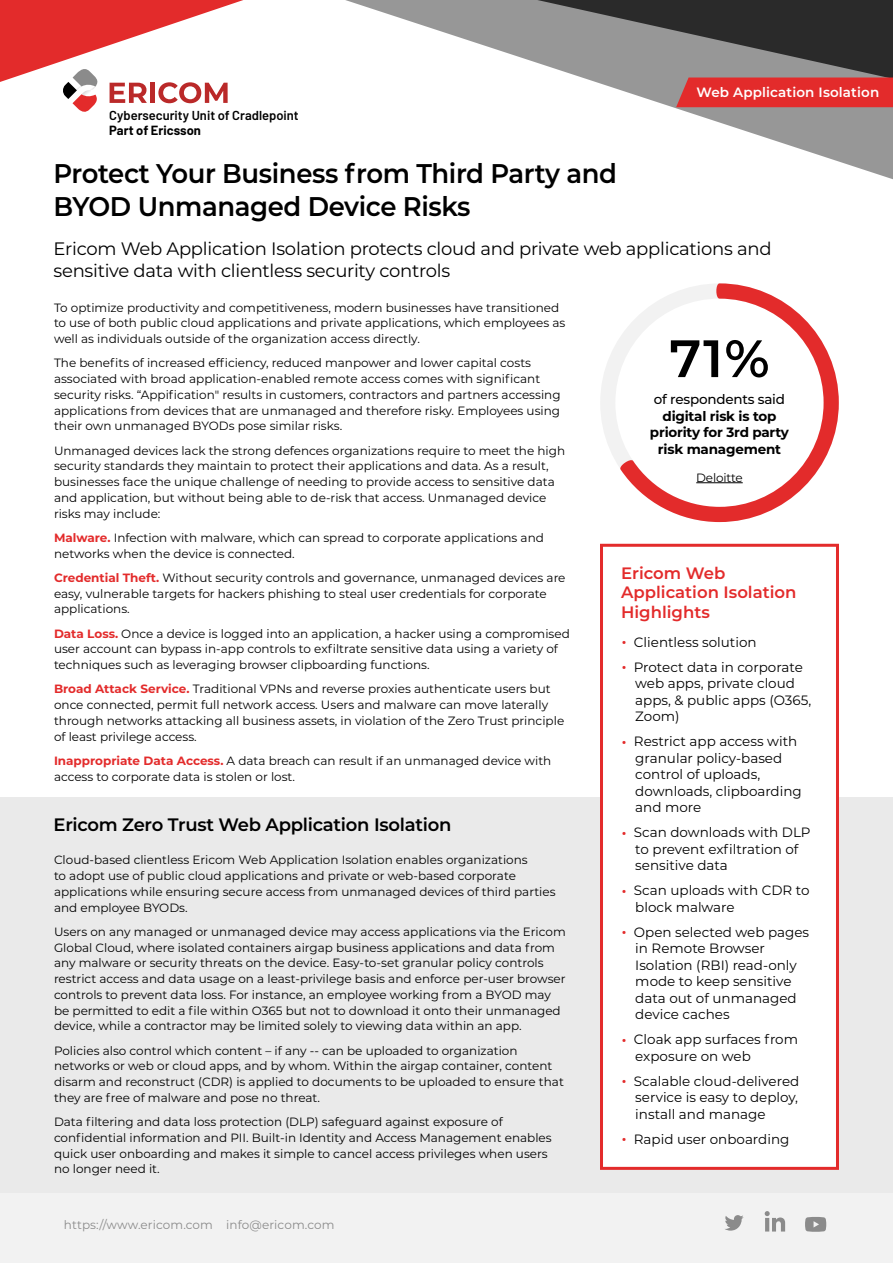
<style>
.page{position:relative;width:893px;height:1263px;background:#fff}
.page>*{position:absolute;margin:0;border:0;box-sizing:border-box;transform-origin:0 0}
.t1{font:600 52.5px "Montserrat";color:#000}
.t2{font:600 27px/32.4px "Montserrat";letter-spacing:-.015em;color:#000;scale:.96 1}
.t3{font:18px/21.6px "Montserrat";letter-spacing:-.015em;color:#000}
.t4{font:600 18px "Montserrat";letter-spacing:-.015em;color:#000}
.t5{font:600 16.5px/19.5px "Montserrat";color:#e32b2b}
.t6{font:13.5px/16.5px "Montserrat";color:#000}
.t7{font:700 13.5px/16.5px "Montserrat";letter-spacing:-.015em;color:#000;text-align:center}
.t8{font:600 13.5px "Montserrat";letter-spacing:.01em;color:#fff}
.t9{font:500 13.5px "Montserrat";letter-spacing:-.015em;color:#000}
.t10{font:600 12.9px "Barlow";color:#000}
.t11{font:700 12.9px "Barlow";color:#000}
.t12{font:12px/15.8px "Montserrat";color:#000}
.t13{font:12px "Montserrat";letter-spacing:.01em;color:#8b8b8b}
.s1{font-weight:700;color:#e32b2b}
.s2{font-size:20.25px;color:#e32b2b}
</style>
<div class="page">
<svg style="left:654px;top:101px;width:239px;height:79px"></svg>
<svg style="left:0;top:0;width:356px;height:104px"></svg>
<svg style="left:356px;top:0;width:537px;height:101px"></svg>
<svg style="left:58px;top:64px;width:46px;height:48px"></svg>
<svg style="left:110px;top:83px;width:37px;height:20px"></svg>
<div style="left:150px;top:83px;width:5px;height:20px;background:#ba2929"></div>
<svg style="left:158px;top:82px;width:70px;height:21px"></svg>
<div style="left:0;top:1193px;width:893px;height:70px;background:#f2f2f2"></div>
<svg style="left:725px;top:1215px;width:19px;height:15px"></svg>
<svg style="left:805px;top:1217px;width:21px;height:15px"></svg>
<svg style="left:765px;top:1211px;width:20px;height:20px"></svg>
<div style="left:0;top:797px;width:893px;height:396px;background:#eaeaea"></div>
<div style="left:600px;top:544px;width:239px;height:626px;background:#fff;border:3px solid #e32b2b"></div>
<svg style="left:600px;top:341px;width:18px;height:123px;fill:#f2f2f2"></svg>
<svg style="left:618px;top:283px;width:221px;height:239px"></svg>
<div style="left:676px;top:78px;width:217px;height:29px;background:#e32b2b"></div>
<p class="t10" style="left:109px;top:106px;width:191px">Cybersecurity Unit of Cradlepoint</p>
<p class="t11" style="left:109px;top:121px;width:93px">Part of Ericsson</p>
<p class="t8" style="left:696px;top:83px;width:184px">Web Application Isolation</p>
<h2 class="t2" style="left:54px;top:156px;width:589px">Protect Your Business from Third Party and<br>BYOD Unmanaged Device Risks</h2>
<h3 class="t3" style="left:54px;top:238px;width:719px">Ericom Web Application Isolation protects cloud and private web applications and sensitive data with clientless security controls</h3>
<p class="t12" style="left:54px;top:299px;width:513px">To optimize productivity and competitiveness, modern businesses have transitioned to use of both public cloud applications and private applications, which employees as well as individuals outside of the organization access directly.</p>
<p class="t12" style="left:54px;top:355px;width:508px">The benefits of increased efficiency, reduced manpower and lower capital costs associated with broad application-enabled remote access comes with significant security risks. “Appification" results in customers, contractors and partners accessing applications from devices that are unmanaged and therefore risky. Employees using their own unmanaged BYODs pose similar risks.</p>
<p class="t12" style="left:54px;top:442px;width:513px">Unmanaged devices lack the strong defences organizations require to meet the high security standards they maintain to protect their applications and data. As a result, businesses face the unique challenge of needing to provide access to sensitive data and application, but without being able to de-risk that access. Unmanaged device risks may include:</p>
<p class="t12" style="left:54px;top:529px;width:491px"><span class="s1">Malware.</span> Infection with malware, which can spread to corporate applications and networks when the device is connected.</p>
<p class="t12" style="left:54px;top:569px;width:513px"><span class="s1">Credential Theft.</span> Without security controls and governance, unmanaged devices are easy, vulnerable targets for hackers phishing to steal user credentials for corporate applications.</p>
<p class="t12" style="left:54px;top:625px;width:517px"><span class="s1">Data Loss.</span> Once a device is logged into an application, a hacker using a compromised user account can bypass in-app controls to exfiltrate sensitive data using a variety of techniques such as leveraging browser clipboarding functions.</p>
<p class="t12" style="left:54px;top:681px;width:512px"><span class="s1">Broad Attack Service.</span> Traditional VPNs and reverse proxies authenticate users but once connected, permit full network access. Users and malware can move laterally through networks attacking all business assets, in violation of the Zero Trust principle of least privilege access.</p>
<p class="t12" style="left:54px;top:752px;width:499px"><span class="s1">Inappropriate Data Access.</span> A data breach can result if an unmanaged device with access to corporate data is stolen or lost.</p>
<h3 class="t4" style="left:54px;top:811px;width:399px">Ericom Zero Trust Web Application Isolation</h3>
<p class="t12" style="left:54px;top:852px;width:503px">Cloud-based clientless Ericom Web Application Isolation enables organizations<br>to adopt use of public cloud applications and private or web-based corporate applications while ensuring secure access from unmanaged devices of third parties and employee BYODs.</p>
<p class="t12" style="left:54px;top:923px;width:513px">Users on any managed or unmanaged device may access applications via the Ericom Global Cloud, where isolated containers airgap business applications and data from any malware or security threats on the device. Easy-to-set granular policy controls restrict access and data usage on a least-privilege basis and enforce per-user browser controls to prevent data loss. For instance, an employee working from a BYOD may be permitted to edit a file within O365 but not to download it onto their unmanaged device, while a contractor may be limited solely to viewing data within an app.</p>
<p class="t12" style="left:54px;top:1042px;width:511px">Policies also control which content – if any -- can be uploaded to organization networks or web or cloud apps, and by whom. Within the airgap container, content disarm and reconstruct (CDR) is applied to documents to be uploaded to ensure that they are free of malware and pose no threat.</p>
<p class="t12" style="left:54px;top:1113px;width:499px">Data filtering and data loss protection (DLP) safeguard against exposure of confidential information and PII. Built-in Identity and Access Management enables quick user onboarding and makes it simple to cancel access privileges when users no longer need it.</p>
<p class="t13" style="left:64px;top:1217px;width:272px">https://www.ericom.com info@ericom.com</p>
<h1 class="t1" style="left:669px;top:321px;width:102px">71%</h1>
<p class="t9" style="left:654px;top:390px;width:133px">of respondents said</p>
<p class="t7" style="left:650px;top:407px;width:141px">digital risk is top priority for 3rd party risk management</p>
<p class="t12" style="left:696px;top:469px;width:48px">Deloitte</p>
<h3 class="t5" style="left:621px;top:562px;width:177px">Ericom Web<br>Application Isolation<br>Highlights</h3>
<p class="t6" style="left:621px;top:633px;width:137px"><span class="s2">•</span> Clientless solution</p>
<p class="t6" style="left:635px;top:658px;width:177px;text-indent:-14px"><span class="s2">•</span> Protect data in corporate web apps, private cloud apps, &amp; public apps (O365,<br>Zoom)</p>
<p class="t6" style="left:635px;top:732px;width:168px;text-indent:-14px"><span class="s2">•</span> Restrict app access with granular policy-based control of uploads, downloads, clipboarding and more</p>
<p class="t6" style="left:635px;top:823px;width:177px;text-indent:-14px"><span class="s2">•</span> Scan downloads with DLP to prevent exfiltration of sensitive data</p>
<p class="t6" style="left:635px;top:881px;width:176px;text-indent:-14px"><span class="s2">•</span> Scan uploads with CDR to block malware</p>
<p class="t6" style="left:635px;top:923px;width:175px;text-indent:-14px"><span class="s2">•</span> Open selected web pages in Remote Browser<br>Isolation (RBI) read-only mode to keep sensitive data out of unmanaged device caches</p>
<p class="t6" style="left:635px;top:1030px;width:164px;text-indent:-14px"><span class="s2">•</span> Cloak app surfaces from exposure on web</p>
<p class="t6" style="left:635px;top:1072px;width:166px;text-align:justify;text-indent:-14px"><span class="s2">•</span> Scalable cloud-delivered service is easy to deploy, install and manage</p>
<p class="t6" style="left:621px;top:1130px;width:170px"><span class="s2">•</span> Rapid user onboarding</p>
</div>
